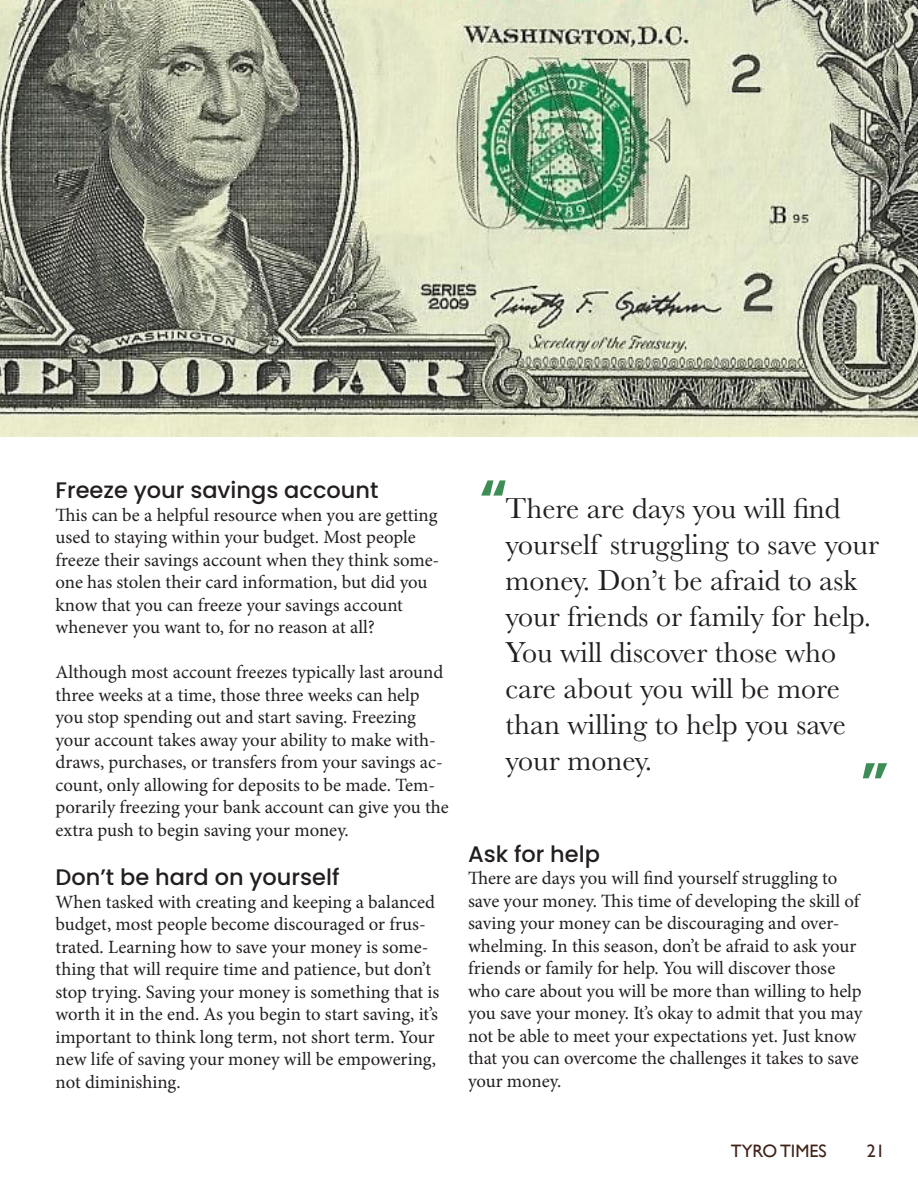
<style>
.page{position:relative;width:918px;height:1188px;background:#fff}
.page>*{position:absolute;margin:0;border:0;box-sizing:border-box;transform-origin:0 0}
.t1{font:600 60px "Poppins";color:#3c8d56}
.t2{font:30px/36px "Baskerville";color:#231f20}
.t3{font:500 22.5px "Poppins";color:#231f20}
.t4{font:18.75px/22.5px "Minion Pro";letter-spacing:-.005em;color:#231f20}
.t5{font:18px "Gill Sans";color:#402318}
</style>
<div class="page">
<img style="left:0;top:0;width:918px;height:436px">
<p class="t3" style="left:56px;top:477px;width:324px">Freeze your savings account</p>
<p class="t4" style="left:56px;top:504px;width:385px">This can be a helpful resource when you are getting used to staying within your budget. Most people freeze their savings account when they think some&shy;one has stolen their card information, but did you know that you can freeze your savings account whenever you want to, for no reason at all?</p>
<p class="t4" style="left:56px;top:661px;width:395px">Although most account freezes typically last around three weeks at a time, those three weeks can help you stop spending out and start saving. Freezing your account takes away your ability to make with&shy;draws, purchases, or transfers from your savings ac&shy;count, only allowing for deposits to be made. Tem&shy;porarily freezing your bank account can give you the extra push to begin saving your money.</p>
<p class="t3" style="left:56px;top:864px;width:285px">Don’t be hard on yourself</p>
<p class="t4" style="left:56px;top:891px;width:385px">When tasked with creating and keeping a balanced budget, most people become discouraged or frus&shy;trated. Learning how to save your money is some&shy;thing that will require time and patience, but don’t stop trying. Saving your money is something that is worth it in the end. As you begin to start saving, it’s important to think long term, not short term. Your new life of saving your money will be empowering, not diminishing.</p>
<p class="t1" style="left:479px;top:467px;width:30px">“</p>
<p class="t2" style="left:505px;top:490px;width:375px">There are days you will find yourself struggling to save your money. Don’t be afraid to ask your friends or family for help.<br>You will discover those who care about you will be more than willing to help you save your money.</p>
<p class="t1" style="left:860px;top:749px;width:30px">”</p>
<p class="t3" style="left:468px;top:841px;width:134px">Ask for help</p>
<p class="t4" style="left:468px;top:867px;width:396px">There are days you will find yourself struggling to save your money. This time of developing the skill of saving your money can be discouraging and over&shy;whelming. In this season, don’t be afraid to ask your friends or family for help. You will discover those who care about you will be more than willing to help you save your money. It’s okay to admit that you may not be able to meet your expectations yet. Just know that you can overcome the challenges it takes to save your money.</p>
<p class="t5" style="left:731px;top:1140px;width:97px">TYRO TIMES</p>
<p class="t5" style="left:867px;top:1140px;width:19px">21</p>
</div>
